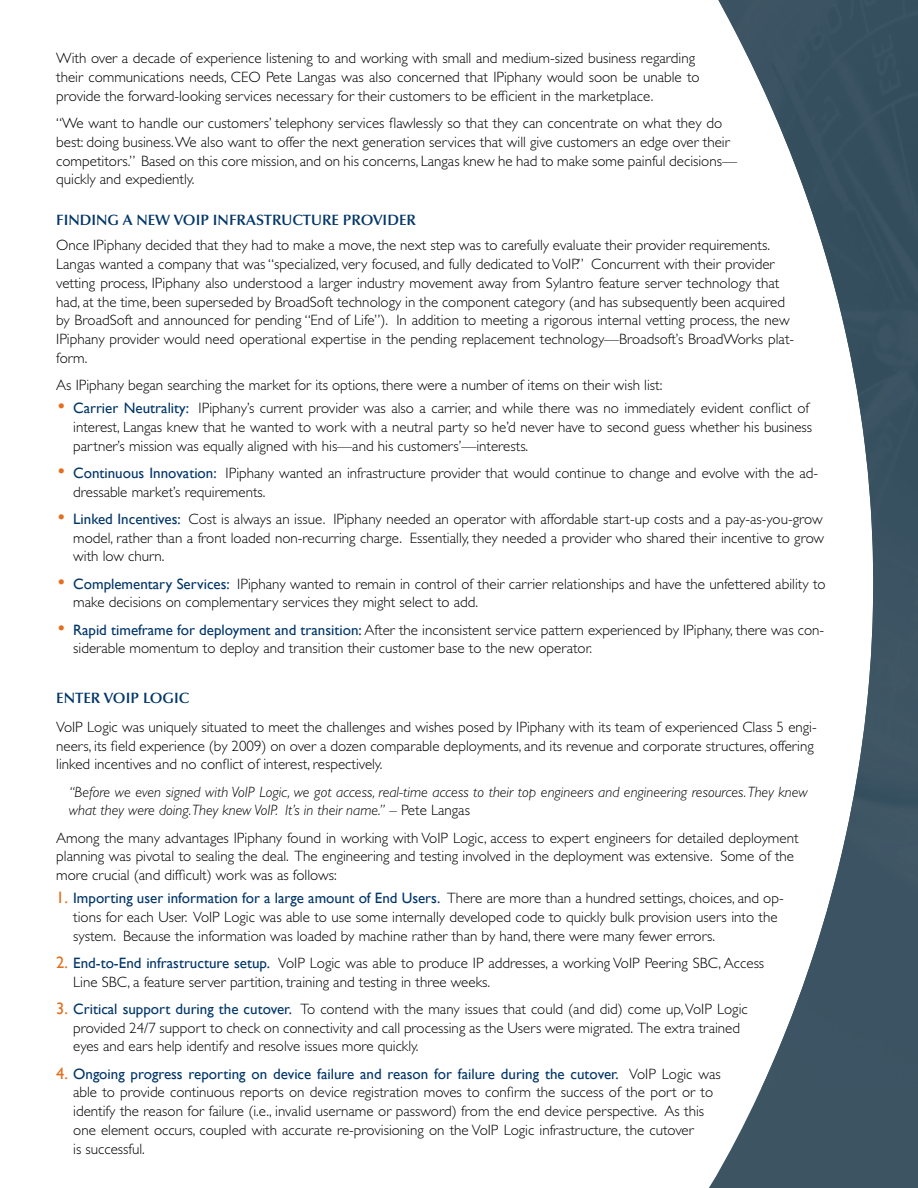
<style>
.page{position:relative;width:918px;height:1188px;background:#fff}
.page>*{position:absolute;margin:0;border:0;box-sizing:border-box;transform-origin:0 0}
.t1{font:300 21px "Gill Sans Std";color:#e36f1e}
.t2{font:300 15px/18.8px "Gill Sans Std";color:#000}
.t3{font:15px "Gill Sans";color:#003568}
.t4{font:italic 300 15px/18.8px "Gill Sans Std";color:#000}
.t5{font:600 15px "Optima LT Std";color:#003568}
.s1{font-family:"Gill Sans";font-weight:400;color:#003568}
.s2{font-style:normal}
.s3{font-size:16.5px;color:#e36f1e}
</style>
<div class="page">
<svg style="left:709px;top:1088px;width:209px;height:100px;background:#566a77"></svg>
<img style="left:718px;top:0;width:200px;height:1088px">
<p class="t2" style="left:56px;top:49px;width:645px">With over a decade of experience listening to and working with small and medium-sized business regarding their communications needs, CEO Pete Langas was also concerned that IPiphany would soon be unable to provide the forward-looking services necessary for their customers to be efficient in the marketplace.</p>
<p class="t2" style="left:56px;top:114px;width:682px">“We want to handle our customers’ telephony services flawlessly so that they can concentrate on what they do best: doing business.We also want to offer the next generation services that will give customers an edge over their competitors” . Based on this core mission,and on his concerns,Langas knew he had to make some painful decisions— quickly and expediently.</p>
<p class="t5" style="left:56px;top:211px;width:361px">FINDING A NEW VOI P I NFRASTRUCTURE PROVIDER</p>
<p class="t2" style="left:591px;top:236px;width:185px;text-indent:-535px">Once IPiphany decided that they had to make a move, the next step was to carefully evaluate their provider requirements.<br>Concurrent with their provider</p>
<p class="t2" style="left:56px;top:255px;width:524px">Langas wanted a company that was “specialized, very focused, and fully dedicated toVoIP</p>
<p class="t2" style="left:56px;top:274px;width:725px">vetting process, IPiphany also understood a larger industry movement away from Sylantro feature server technology that</p>
<p class="t2" style="left:56px;top:292px;width:730px">had, at the time, been superseded by BroadSoft technology in the component category (and has subsequently been acquired</p>
<p class="t2" style="left:396px;top:311px;width:395px">In addition to meeting a rigorous internal vetting process, the new</p>
<p class="t2" style="left:576px;top:255px;width:9px">” .</p>
<p class="t2" style="left:56px;top:311px;width:333px">by BroadSoft and announced for pending “End of Life”).</p>
<p class="t2" style="left:56px;top:349px;width:33px">form.</p>
<p class="t2" style="left:56px;top:330px;width:740px">IPiphany provider would need operational expertise in the pending replacement technology—Broadsofts’ BroadWorks plat-</p>
<p class="t2" style="left:199px;top:374px;width:612px;line-height:23px;text-indent:-142px">As IPiphany began searching the market for its options, there were a number of items on their wish list:<br>IPiphanys’ current provider was also a carrier, and while there was no immediately evident conflict of</p>
<p class="t3" style="left:73px;top:399px;width:117px">Carrier Neutrality:</p>
<h1 class="t1" style="left:56px;top:394px;width:12px">•</h1>
<h1 class="t1" style="left:56px;top:459px;width:12px">•</h1>
<p class="t2" style="left:73px;top:418px;width:741px">interest, Langas knew that he wanted to work with a neutral party so hed’ never have to second guess whether his business partners’ mission was equally aligned with his—and his customers’—interests.</p>
<p class="t2" style="left:73px;top:482px;width:194px">dressable markets’ requirements.</p>
<p class="t3" style="left:73px;top:464px;width:145px">Continuous Innovation:</p>
<p class="t2" style="left:226px;top:464px;width:594px">IPiphany wanted an infrastructure provider that would continue to change and evolve with the ad-</p>
<h1 class="t1" style="left:56px;top:505px;width:12px">•</h1>
<p class="t3" style="left:73px;top:510px;width:109px">Linked Incentives:</p>
<p class="t2" style="left:189px;top:510px;width:138px">Cost is always an issue.</p>
<p class="t2" style="left:333px;top:510px;width:491px">IPiphany needed an operator with affordable start-up costs and a pay-as-you-grow</p>
<h1 class="t1" style="left:56px;top:570px;width:12px">•</h1>
<p class="t2" style="left:73px;top:528px;width:331px">model, rather than a front loaded non-recurring charge. with low churn.</p>
<p class="t2" style="left:237px;top:574px;width:590px">IPiphany wanted to remain in control of their carrier relationships and have the unfettered ability to</p>
<p class="t2" style="left:410px;top:528px;width:416px">Essentially, they needed a provider who shared their incentive to grow</p>
<p class="t3" style="left:73px;top:575px;width:158px">Complementary Services:</p>
<h1 class="t1" style="left:56px;top:616px;width:12px">•</h1>
<p class="t2" style="left:73px;top:593px;width:406px">make decisions on complementary services they might select to add.</p>
<p class="t2" style="left:73px;top:639px;width:520px">siderable momentum to deploy and transition their customer base to the new operator.</p>
<p class="t2" style="left:73px;top:620px;width:753px"><span class="s1">Rapid timeframe for deployment and transition:</span> After the inconsistent service pattern experienced by IPiphany, there was con-</p>
<p class="t5" style="left:56px;top:689px;width:135px">ENTER VOI P LOGIC</p>
<p class="t2" style="left:56px;top:736px;width:759px">neers, its field experience (by 2009) on over a dozen comparable deployments, and its revenue and corporate structures, offering</p>
<p class="t2" style="left:56px;top:718px;width:762px">VoIP Logic was uniquely situated to meet the challenges and wishes posed by IPiphany with its team of experienced Class 5 engi-</p>
<p class="t2" style="left:56px;top:755px;width:328px">linked incentives and no conflict of interest, respectively.</p>
<p class="t4" style="left:285px;top:782px;width:524px;text-indent:-216px">“Before we even signed with VoIP Logic, we got access, real-time access to their top engineers and engineering resources.They knew i ns’I t their name.” <span class="s2">– Pete Langas</span></p>
<p class="t4" style="left:69px;top:801px;width:211px">what they were doing.They knew VoIP.</p>
<p class="t2" style="left:56px;top:828px;width:744px;text-align:right">Among the many advantages IPiphany found in working with VoIP Logic, access to expert engineers for detailed deployment<br>Some of the</p>
<p class="t2" style="left:56px;top:847px;width:658px">planning was pivotal to sealing the deal. The engineering and testing involved in the deployment was extensive. more crucial (and difficult) work was as follows:</p>
<p class="t2" style="left:73px;top:908px;width:706px">tions for each User. VoIP Logic was able to use some internally developed code to quickly bulk provision users into the</p>
<p class="t3" style="left:56px;top:889px;width:386px"><span class="s3">1.</span> Importing user information for a large amount of End Users.</p>
<p class="t2" style="left:123px;top:926px;width:594px">Because the information was loaded by machine rather than by hand, there were many fewer errors.</p>
<p class="t2" style="left:447px;top:889px;width:338px">There are more than a hundred settings, choices, and op-</p>
<p class="t2" style="left:73px;top:926px;width:44px">system.</p>
<p class="t3" style="left:56px;top:954px;width:215px"><span class="s3">2.</span> End-to-End infrastructure setup.</p>
<p class="t2" style="left:301px;top:968px;width:449px;line-height:27.3px;text-indent:-227px">Line SBC a, feature server partition, training and testing in three weeks.<br>To contend with the many issues that could (and did) come up,VoIP Logic</p>
<p class="t2" style="left:278px;top:954px;width:488px">VoIP Logic was able to produce IP addresses a, working VoIP Peering SBC, Access</p>
<p class="t3" style="left:56px;top:1000px;width:237px"><span class="s3">3.</span> Critical support during the cutover.</p>
<p class="t2" style="left:73px;top:1018px;width:668px">provided 24/7 support to check on connectivity and call processing as the Users were migrated. The extra trained eyes and ears help identify and resolve issues more quickly.</p>
<p class="t2" style="left:629px;top:1064px;width:93px">VoIP Logic was</p>
<p class="t3" style="left:56px;top:1065px;width:564px"><span class="s3">4.</span> Ongoing progress reporting on device failure and reason for failure during the cutover.</p>
<p class="t2" style="left:664px;top:1083px;width:50px;text-indent:-591px">able to provide continuous reports on device registration moves to confirm the success of the port or to<br>As this</p>
<p class="t2" style="left:73px;top:1102px;width:622px">identify the reason for failure ( e.i ., invalid username or password) from the end device perspective.<br>one element occurs, coupled with accurate re-provisioning on the VoIP Logic infrastructure, the cutover is successful.</p>
</div>
